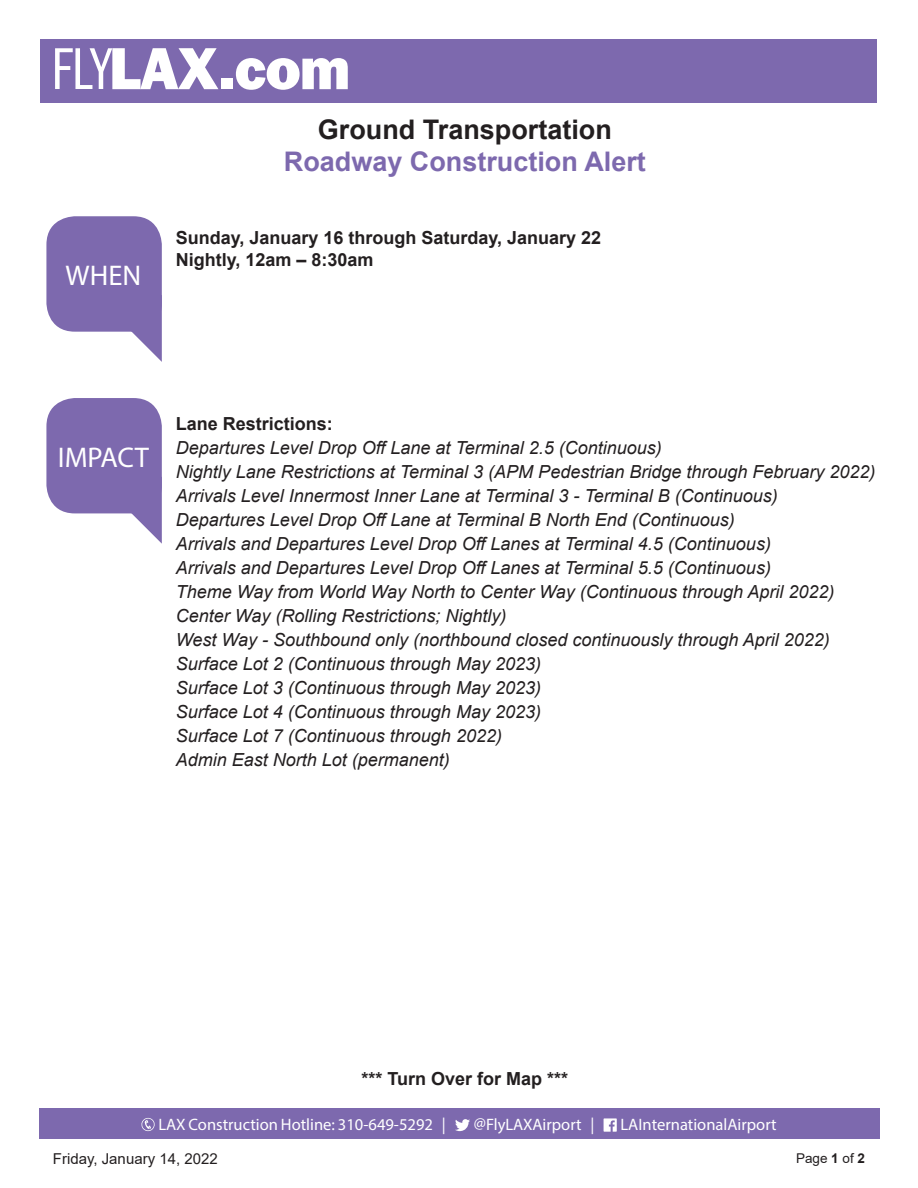
<style>
.page{position:relative;width:918px;height:1188px;background:#fff}
.page>*{position:absolute;margin:0;border:0;box-sizing:border-box;transform-origin:0 0}
.t1{font:28.5px "Myriad Pro";color:#fff}
.t2{font:700 27px "Arial";color:#7d69ae}
.t3{font:700 27px "Arial";color:#231f20}
.t4{font:italic 18px/24px "Arial";color:#231f20}
.t5{font:700 18px/21.6px "Arial";color:#231f20}
.t6{font:16.5px "Myriad Pro";color:#fff}
.t7{font:15px "Arial";color:#231f20}
.t8{font:13.5px "Arial";color:#231f20}
.s1{font-weight:700}
</style>
<div class="page">
<div style="left:40px;top:39px;width:838px;height:63px;background:#7d69ae"></div>
<svg style="left:132px;top:309px;width:30px;height:53px"></svg>
<div style="left:46px;top:216px;width:116px;height:116px;background:#7d69ae;border-radius:28px"></div>
<svg style="left:119px;top:490px;width:43px;height:54px"></svg>
<div style="left:46px;top:398px;width:116px;height:115px;background:#7d69ae;border-radius:28px"></div>
<div style="left:39px;top:1109px;width:840px;height:30px;background:#7d69ae"></div>
<svg style="left:141px;top:1118px;width:14px;height:13px"></svg>
<svg style="left:455px;top:1119px;width:15px;height:12px"></svg>
<svg style="left:604px;top:1118px;width:13px;height:14px"></svg>
<svg style="left:55px;top:48px;width:163px;height:41px"></svg>
<div style="left:221px;top:78px;width:11px;height:11px;background:#fff"></div>
<svg style="left:236px;top:58px;width:112px;height:32px"></svg>
<h1 class="t1" style="left:66px;top:258px;width:77px">WHEN</h1>
<h2 class="t3" style="left:318px;top:111px;width:296px">Ground Transportation</h2>
<h2 class="t2" style="left:284px;top:143px;width:364px">Roadway Construction Alert</h2>
<p class="t5" style="left:176px;top:227px;width:427px">Sunday, January 16 through Saturday, January 22<br>Nightly, 12am – 8:30am</p>
<h1 class="t1" style="left:58px;top:440px;width:93px">IMPACT</h1>
<p class="t5" style="left:176px;top:413px;width:159px">Lane Restrictions:</p>
<p class="t4" style="left:176px;top:436px;width:701px">Departures Level Drop Off Lane at Terminal 2.5 (Continuous)<br>Nightly Lane Restrictions at Terminal 3 (APM Pedestrian Bridge through February 2022)<br>Arrivals Level Innermost Inner Lane at Terminal 3 - Terminal B (Continuous)<br>Departures Level Drop Off Lane at Terminal B North End (Continuous)<br>Arrivals and Departures Level Drop Off Lanes at Terminal 4.5 (Continuous)<br>Arrivals and Departures Level Drop Off Lanes at Terminal 5.5 (Continuous)<br>Theme Way from World Way North to Center Way (Continuous through April 2022)<br>Center Way (Rolling Restrictions; Nightly)<br>West Way - Southbound only (northbound closed continuously through April 2022)<br>Surface Lot 2 (Continuous through May 2023)<br>Surface Lot 3 (Continuous through May 2023)<br>Surface Lot 4 (Continuous through May 2023)<br>Surface Lot 7 (Continuous through 2022)<br>Admin East North Lot (permanent)</p>
<p class="t5" style="left:362px;top:1069px;width:208px">*** Turn Over for Map ***</p>
<p class="t6" style="left:158px;top:1114px;width:289px">LAX Construction Hotline: 310-649-5292 |</p>
<p class="t6" style="left:474px;top:1114px;width:122px">@FlyLAXAirport |</p>
<p class="t6" style="left:620px;top:1114px;width:158px">LAInternationalAirport</p>
<p class="t7" style="left:53px;top:1149px;width:166px">Friday, January 14, 2022</p>
<p class="t8" style="left:796px;top:1149px;width:71px">Page <span class="s1">1</span> of <span class="s1">2</span></p>
</div>
